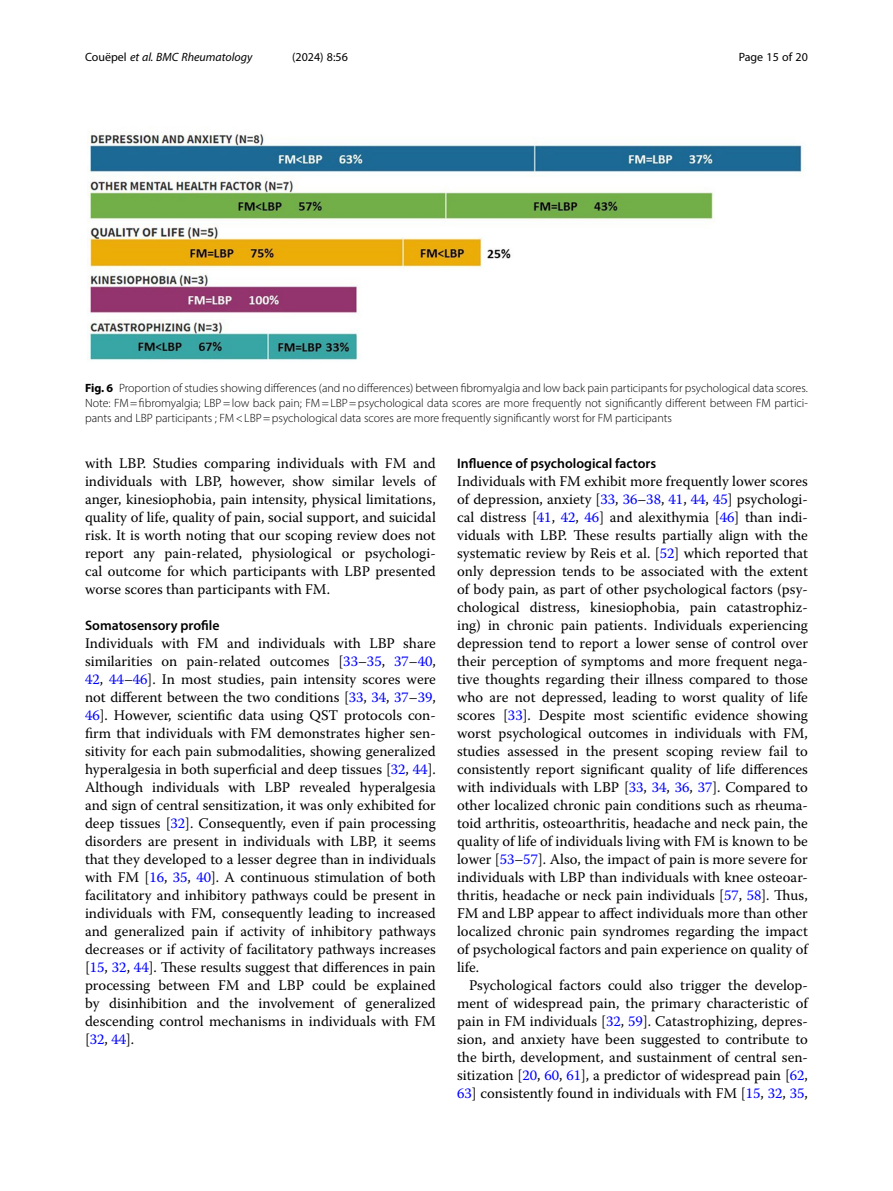
<style>
.page{position:relative;width:893px;height:1191px;background:#fff}
.page>*{position:absolute;margin:0;border:0;box-sizing:border-box;transform-origin:0 0}
.Body_Text{font:14.7px/18px "Warnock Pro";color:#000;text-align:justify}
.Body_Text_Indent{font:14.7px/18px "Warnock Pro";color:#000;text-align:justify}
.Head_2{font:600 13.8px "Myriad Pro";color:#000}
.Figure_Caption{font:300 12px/15px "Myriad Pro";color:#000;text-align:justify}
.t1{font:italic 12px "Myriad Pro";color:#000}
.t2{font:12px "Myriad Pro Regular 3";color:#000}
.t3{font:12px "Myriad Pro";color:#000}
.s1{font-family:"Myriad Pro Regular 3";font-style:normal}
.s2{font-weight:700}
.s3{color:#00f}
</style>
<div class="page">
<img style="left:87px;top:132px;width:715px;height:228px">
<p class="t1" style="left:85px;top:50px;width:169px"><span class="s1">Couëpel</span> et al. BMC Rheumatology</p>
<p class="t2" style="left:292px;top:50px;width:57px">(2024) 8:56</p>
<p class="t3" style="left:739px;top:50px;width:71px">Page 15 of 20</p>
<p class="Figure_Caption" style="left:85px;top:380px;width:724px"><span class="s2">Fig. 6</span> Proportion of studies showing differences (and no differences) between fibromyalgia and low back pain participants for psychological data scores.<br>Note: FM=fibromyalgia; LBP=low back pain; FM=LBP=psychological data scores are more frequently not significantly different between FM partici&shy;pants and LBP participants ; FM&lt;LBP=psychological data scores are more frequently significantly worst for FM participants</p>
<p class="Body_Text" style="left:85px;top:454px;width:352px">with LBP. Studies comparing individuals with FM and individuals with LBP, however, show similar levels of anger, kinesiophobia, pain intensity, physical limitations, quality of life, quality of pain, social support, and suicidal risk. It is worth noting that our scoping review does not report any pain-related, physiological or psychologi&shy;cal outcome for which participants with LBP presented worse scores than participants with FM.</p>
<p class="Head_2" style="left:85px;top:617px;width:136px">Somatosensory profile</p>
<p class="Body_Text" style="left:85px;top:634px;width:352px">Individuals with FM and individuals with LBP share similarities on pain-related outcomes [<span class="s3">33</span>–<span class="s3">35</span>, <span class="s3">37</span>–<span class="s3">40</span>, <span class="s3">42</span>, <span class="s3">44</span>–<span class="s3">46</span>]. In most studies, pain intensity scores were not different between the two conditions [<span class="s3">33</span>, <span class="s3">34</span>, <span class="s3">37</span>–<span class="s3">39</span>, <span class="s3">46</span>]. However, scientific data using QST protocols con&shy;firm that individuals with FM demonstrates higher sen&shy;sitivity for each pain submodalities, showing generalized hyperalgesia in both superficial and deep tissues [<span class="s3">32</span>, <span class="s3">44</span>].<br>Although individuals with LBP revealed hyperalgesia and sign of central sensitization, it was only exhibited for deep tissues [<span class="s3">32</span>]. Consequently, even if pain processing disorders are present in individuals with LBP, it seems that they developed to a lesser degree than in individuals with FM [<span class="s3">16</span>, <span class="s3">35</span>, <span class="s3">40</span>]. A continuous stimulation of both facilitatory and inhibitory pathways could be present in individuals with FM, consequently leading to increased and generalized pain if activity of inhibitory pathways decreases or if activity of facilitatory pathways increases [<span class="s3">15</span>, <span class="s3">32</span>, <span class="s3">44</span>]. These results suggest that differences in pain processing between FM and LBP could be explained by disinhibition and the involvement of generalized descending control mechanisms in individuals with FM [<span class="s3">32</span>, <span class="s3">44</span>].</p>
<p class="Head_2" style="left:457px;top:455px;width:201px">Influence of psychological factors</p>
<p class="Body_Text" style="left:457px;top:472px;width:352px">Individuals with FM exhibit more frequently lower scores of depression, anxiety [<span class="s3">33</span>, <span class="s3">36</span>–<span class="s3">38</span>, <span class="s3">41</span>, <span class="s3">44</span>, <span class="s3">45</span>] psychologi&shy;cal distress [<span class="s3">41</span>, <span class="s3">42</span>, <span class="s3">46</span>] and alexithymia [<span class="s3">46</span>] than indi&shy;viduals with LBP. These results partially align with the systematic review by Reis et al. [<span class="s3">52</span>] which reported that only depression tends to be associated with the extent of body pain, as part of other psychological factors (psy&shy;chological distress, kinesiophobia, pain catastrophiz&shy;ing) in chronic pain patients. Individuals experiencing depression tend to report a lower sense of control over their perception of symptoms and more frequent nega&shy;tive thoughts regarding their illness compared to those who are not depressed, leading to worst quality of life scores [<span class="s3">33</span>]. Despite most scientific evidence showing worst psychological outcomes in individuals with FM, studies assessed in the present scoping review fail to consistently report significant quality of life differences with individuals with LBP [<span class="s3">33</span>, <span class="s3">34</span>, <span class="s3">36</span>, <span class="s3">37</span>]. Compared to other localized chronic pain conditions such as rheuma&shy;toid arthritis, osteoarthritis, headache and neck pain, the quality of life of individuals living with FM is known to be lower [<span class="s3">53</span>–<span class="s3">57</span>]. Also, the impact of pain is more severe for individuals with LBP than individuals with knee osteoar&shy;thritis, headache or neck pain individuals [<span class="s3">57</span>, <span class="s3">58</span>]. Thus, FM and LBP appear to affect individuals more than other localized chronic pain syndromes regarding the impact of psychological factors and pain experience on quality of life.</p>
<p class="Body_Text_Indent" style="left:457px;top:976px;width:352px;text-indent:12px">Psychological factors could also trigger the develop&shy;ment of widespread pain, the primary characteristic of pain in FM individuals [<span class="s3">32</span>, <span class="s3">59</span>]. Catastrophizing, depres&shy;sion, and anxiety have been suggested to contribute to the birth, development, and sustainment of central sen&shy;sitization [<span class="s3">20</span>, <span class="s3">60</span>, <span class="s3">61</span>], a predictor of widespread pain [<span class="s3">62</span>, <span class="s3">63</span>] consistently found in individuals with FM [<span class="s3">15</span>, <span class="s3">32</span>, <span class="s3">35</span>,</p>
</div>
